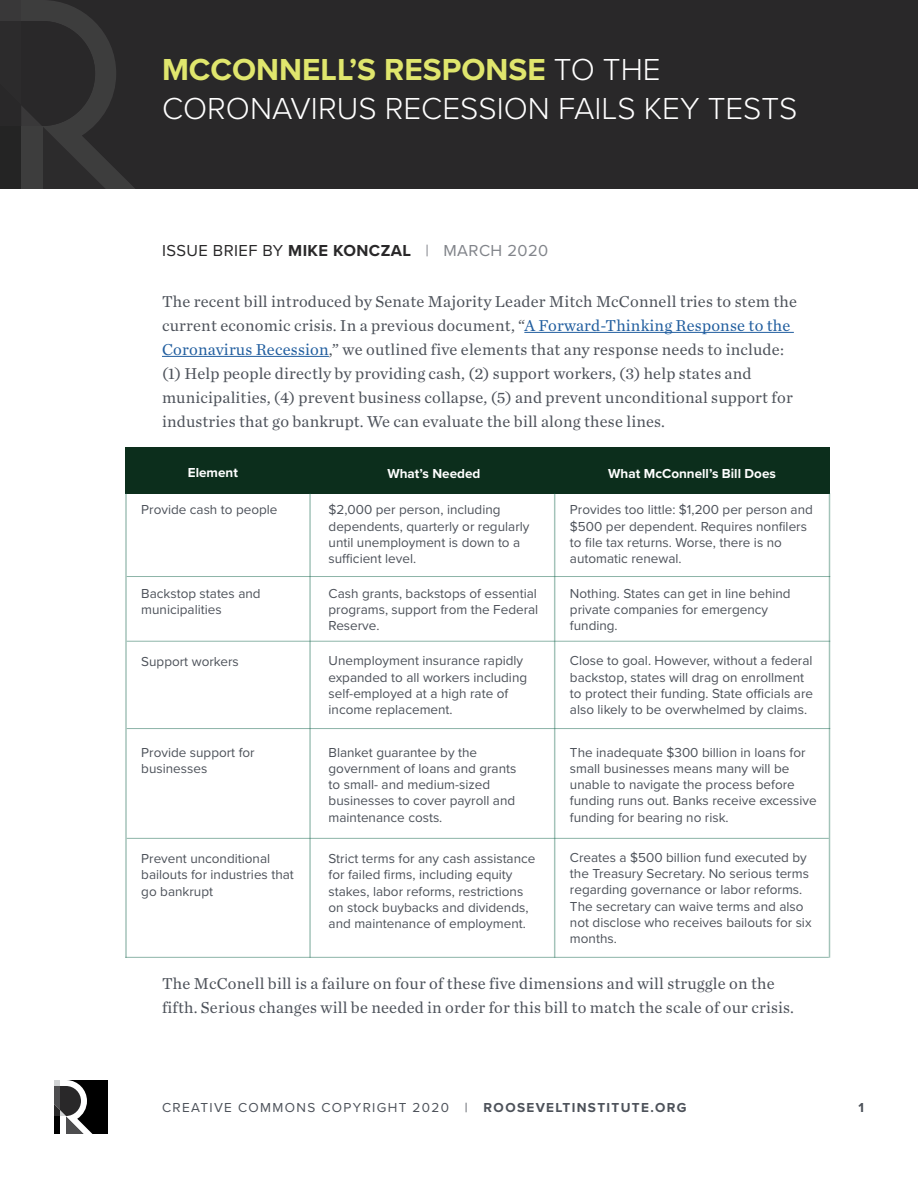
<style>
.page{position:relative;width:918px;height:1188px;background:#fff}
.page>*{position:absolute;margin:0;border:0;box-sizing:border-box;transform-origin:0 0}
.t1{font:300 31.5px/39px "Proxima Nova";color:#fff}
.t2{font:16.5px/24px "Chronicle Text G1";letter-spacing:.01em;color:#4d525a}
.t3{font:16.5px "Proxima Nova";letter-spacing:.025em;color:#292829}
.t4{font:13.5px/16.2px "Proxima Nova";color:#4d525a}
.t5{font:13.5px "Proxima Nova";letter-spacing:.1em;color:#4d525a}
.t6{font:700 13.5px "Proxima Nova";color:#fff}
.t7{font:700 13.5px "Proxima Nova";color:#4d525a}
.s1{font-weight:700;color:#e0e66d}
.s2{font-weight:700}
.s3{color:#81848a}
.s4{color:#215e9f}
</style>
<div class="page">
<svg style="left:54px;top:1080px;width:54px;height:54px"></svg>
<div style="left:0;top:0;width:918px;height:189px;background:#292829"></div>
<svg style="left:0;top:0;width:135px;height:189px"></svg>
<hr style="left:524px;top:332px;width:270px;height:1px;background:#215e9f">
<hr style="left:162px;top:356px;width:167px;height:1px;background:#215e9f">
<div style="left:125px;top:447px;width:705px;height:46px;background:#0c2e1c"></div>
<hr style="left:127px;top:838px;width:702px;height:1px;background:#18684f">
<hr style="left:127px;top:576px;width:703px;height:1px;background:#18684f">
<hr style="left:127px;top:641px;width:703px;height:1px;background:#18684f">
<hr style="left:127px;top:728px;width:703px;height:1px;background:#18684f">
<hr style="left:125px;top:493px;width:2px;height:465px;background:#18684f">
<hr style="left:309px;top:493px;width:2px;height:465px;background:#18684f">
<hr style="left:554px;top:493px;width:1px;height:465px;background:#18684f">
<hr style="left:829px;top:493px;width:1px;height:465px;background:#18684f">
<hr style="left:125px;top:957px;width:704px;height:1px;background:#18684f">
<h1 class="t1" style="left:162px;top:49px;width:637px"><span class="s1">MCCONNELL’S RESPONSE</span> TO THE<br>CORONAVIRUS RECESSION FAILS KEY TESTS</h1>
<p class="t3" style="left:162px;top:238px;width:388px">ISSUE BRIEF BY <span class="s2">MIKE KONCZAL</span> <span class="s3">| MARCH 2020</span></p>
<p class="t2" style="left:162px;top:288px;width:637px">The recent bill introduced by Senate Majority Leader Mitch McConnell tries to stem the current economic crisis. In a previous document, “<span class="s4">A Forward-Thinking Response to the Coronavirus Recession</span>,” we outlined five elements that any response needs to include: (1) Help people directly by providing cash, (2) support workers, (3) help states and municipalities, (4) prevent business collapse, (5) and prevent unconditional support for industries that go bankrupt. We can evaluate the bill along these lines.</p>
<p class="t6" style="left:188px;top:463px;width:52px">Element</p>
<p class="t6" style="left:387px;top:463px;width:95px">What’s Needed</p>
<p class="t6" style="left:608px;top:463px;width:169px">What McConnell’s Bill Does</p>
<p class="t4" style="left:141px;top:501px;width:138px">Provide cash to people</p>
<p class="t4" style="left:329px;top:501px;width:202px">$2,000 per person, including dependents, quarterly or regularly until unemployment is down to a sufficient level.</p>
<p class="t4" style="left:329px;top:585px;width:211px;text-align:justify">Cash grants, backstops of essential programs, support from the Federal Reserve.</p>
<p class="t4" style="left:329px;top:652px;width:200px">Unemployment insurance rapidly expanded to all workers including self-employed at a high rate of income replacement.</p>
<p class="t4" style="left:570px;top:652px;width:245px">Close to goal. However, without a federal backstop, states will drag on enrollment to protect their funding. State officials are also likely to be overwhelmed by claims.</p>
<p class="t4" style="left:329px;top:744px;width:189px">Blanket guarantee by the government of loans and grants to small- and medium-sized businesses to cover payroll and maintenance costs.</p>
<p class="t4" style="left:570px;top:744px;width:248px">The inadequate $300 billion in loans for small businesses means many will be unable to navigate the process before funding runs out. Banks receive excessive funding for bearing no risk.</p>
<p class="t4" style="left:570px;top:501px;width:244px">Provides too little: $1,200 per person and $500 per dependent. Requires nonfilers to file tax returns. Worse, there is no automatic renewal.</p>
<p class="t4" style="left:570px;top:585px;width:222px">Nothing. States can get in line behind private companies for emergency funding.</p>
<p class="t4" style="left:141px;top:585px;width:121px">Backstop states and municipalities</p>
<p class="t4" style="left:141px;top:653px;width:99px">Support workers</p>
<p class="t4" style="left:141px;top:744px;width:115px">Provide support for businesses</p>
<p class="t4" style="left:141px;top:850px;width:154px">Prevent unconditional bailouts for industries that go bankrupt</p>
<p class="t4" style="left:329px;top:850px;width:208px">Strict terms for any cash assistance for failed firms, including equity stakes, labor reforms, restrictions on stock buybacks and dividends, and maintenance of employment.</p>
<p class="t4" style="left:570px;top:849px;width:243px">Creates a $500 billion fund executed by the Treasury Secretary. No serious terms regarding governance or labor reforms.<br>The secretary can waive terms and also not disclose who receives bailouts for six months.</p>
<p class="t2" style="left:162px;top:971px;width:633px">The McConell bill is a failure on four of these five dimensions and will struggle on the fifth. Serious changes will be needed in order for this bill to match the scale of our crisis.</p>
<p class="t5" style="left:162px;top:1097px;width:526px">CREATIVE COMMONS COPYRIGHT 2020 | <span class="s2">ROOSEVELTINSTITUTE.ORG</span></p>
<p class="t7" style="left:858px;top:1097px;width:7px">1</p>
</div>
